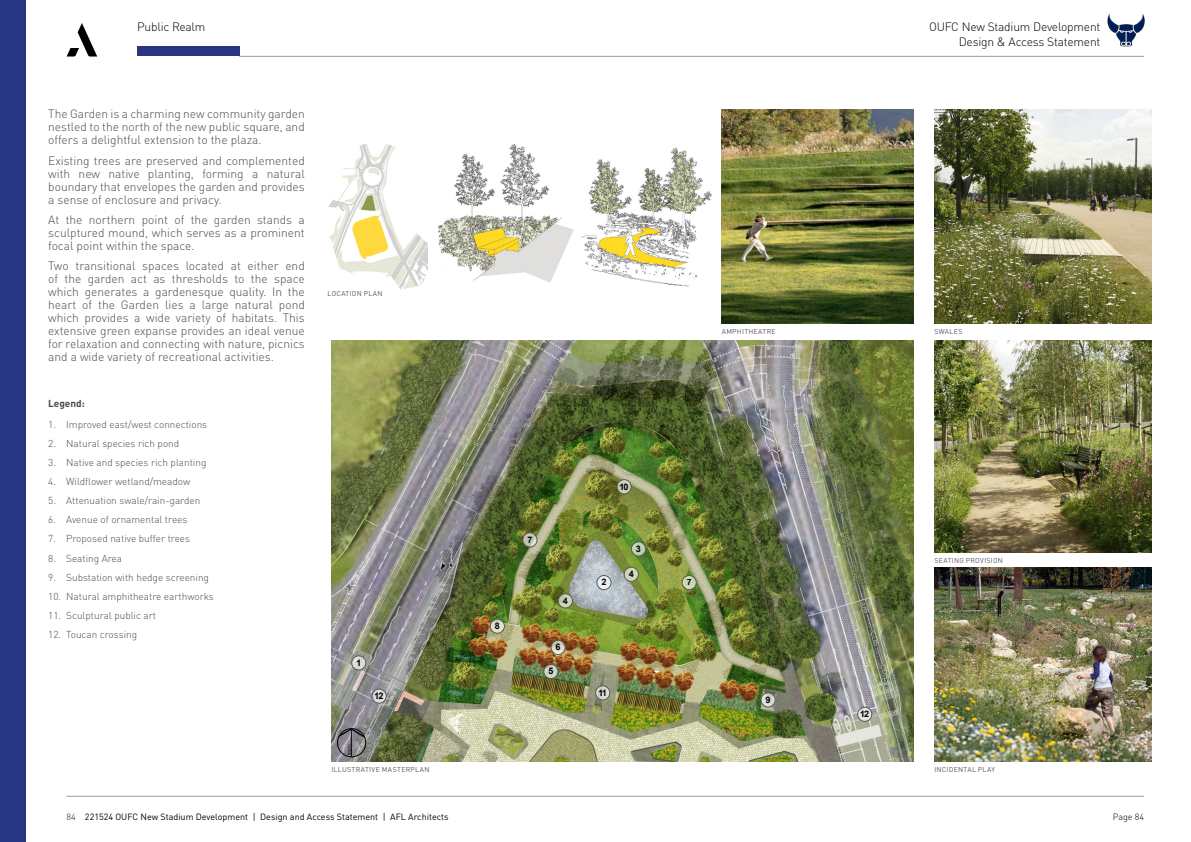
<style>
.page{position:relative;width:1191px;height:842px;background:#fff}
.page>*{position:absolute;margin:0;border:0;box-sizing:border-box;transform-origin:0 0}
.t1{font:300 12px/13px "DINOT";color:#4a4a49;text-align:justify}
.t2{font:300 12px/14.4px "DIN Pro";letter-spacing:-.015em;color:#000;text-align:right}
.t3{font:300 10px "DINOT";color:#4a4a49}
.t4{font:700 10px "DINOT";color:#4a4a49}
.t5{font:9px "DINOT";color:#000}
.t6{font:700 9px "Arial";letter-spacing:-.03em;color:#000}
.t7{font:300 9px "DINOT";color:#000}
.t8{font:7px "DINOT";letter-spacing:.04em;color:#575956}
.s1{color:#575756}
</style>
<div class="page">
<div style="left:0;top:0;width:26px;height:842px;background:#283583"></div>
<hr style="left:67px;top:796px;width:1077px;height:1px;background:#9d9d9c">
<div style="left:137px;top:46px;width:102px;height:10px;background:#283583"></div>
<svg style="left:67px;top:23px;width:30px;height:34px"></svg>
<hr style="left:239px;top:56px;width:905px;height:1px;background:#9d9d9c">
<img style="left:1107px;top:14px;width:37px;height:33px">
<img style="left:328px;top:145px;width:99px;height:145px">
<img style="left:331px;top:340px;width:582px;height:421px">
<img style="left:721px;top:109px;width:192px;height:214px">
<img style="left:934px;top:109px;width:217px;height:214px">
<img style="left:934px;top:567px;width:217px;height:194px">
<img style="left:934px;top:340px;width:217px;height:212px">
<img style="left:581px;top:147px;width:131px;height:140px">
<img style="left:438px;top:145px;width:136px;height:138px">
<svg style="left:337px;top:729px;width:29px;height:28px"></svg>
<div style="left:337px;top:728px;width:29px;height:29px;border:1px solid #000;border-radius:50%"></div>
<svg style="left:352px;top:656px;width:14px;height:14px"></svg>
<div style="left:351px;top:656px;width:15px;height:14px;border:1px solid #575956;border-radius:50%"></div>
<div style="left:353px;top:659px;width:12px;height:7px;background:#d9dbd8"></div>
<svg style="left:631px;top:542px;width:14px;height:14px"></svg>
<div style="left:631px;top:542px;width:14px;height:14px;border:1px solid #575956;border-radius:50%"></div>
<div style="left:632px;top:545px;width:12px;height:7px;background:#bfd3b4"></div>
<svg style="left:597px;top:575px;width:14px;height:15px"></svg>
<div style="left:597px;top:575px;width:14px;height:15px;border:1px solid #575956;border-radius:50%"></div>
<div style="left:598px;top:579px;width:12px;height:7px;background:#ebeff1"></div>
<svg style="left:624px;top:567px;width:14px;height:14px"></svg>
<div style="left:624px;top:567px;width:14px;height:14px;border:1px solid #575956;border-radius:50%"></div>
<div style="left:625px;top:571px;width:12px;height:7px;background:#cfd5b8"></div>
<svg style="left:558px;top:594px;width:14px;height:14px"></svg>
<div style="left:558px;top:594px;width:14px;height:14px;border:1px solid #575956;border-radius:50%"></div>
<svg style="left:559px;top:597px;width:12px;height:7px"></svg>
<svg style="left:544px;top:664px;width:14px;height:15px"></svg>
<div style="left:544px;top:664px;width:14px;height:15px;border:1px solid #575956;border-radius:50%"></div>
<svg style="left:545px;top:668px;width:12px;height:7px"></svg>
<svg style="left:551px;top:640px;width:14px;height:14px"></svg>
<div style="left:551px;top:640px;width:14px;height:15px;border:1px solid #575956;border-radius:50%"></div>
<svg style="left:552px;top:644px;width:12px;height:7px"></svg>
<svg style="left:523px;top:533px;width:14px;height:14px"></svg>
<div style="left:523px;top:533px;width:14px;height:14px;border:1px solid #575956;border-radius:50%"></div>
<svg style="left:524px;top:536px;width:12px;height:7px"></svg>
<svg style="left:682px;top:575px;width:14px;height:15px"></svg>
<div style="left:682px;top:575px;width:14px;height:15px;border:1px solid #575956;border-radius:50%"></div>
<div style="left:683px;top:579px;width:12px;height:7px;background:#c4d8b5"></div>
<svg style="left:490px;top:619px;width:14px;height:14px"></svg>
<div style="left:490px;top:619px;width:14px;height:14px;border:1px solid #575956;border-radius:50%"></div>
<svg style="left:491px;top:623px;width:12px;height:7px"></svg>
<svg style="left:761px;top:693px;width:14px;height:14px"></svg>
<div style="left:761px;top:693px;width:14px;height:14px;border:1px solid #575956;border-radius:50%"></div>
<svg style="left:762px;top:696px;width:12px;height:7px"></svg>
<svg style="left:617px;top:480px;width:14px;height:14px"></svg>
<div style="left:617px;top:479px;width:14px;height:15px;border:1px solid #575956;border-radius:50%"></div>
<svg style="left:618px;top:483px;width:12px;height:7px"></svg>
<svg style="left:595px;top:686px;width:15px;height:14px"></svg>
<div style="left:595px;top:686px;width:15px;height:14px;border:1px solid #575956;border-radius:50%"></div>
<div style="left:596px;top:689px;width:13px;height:7px;background:#dadbd1"></div>
<svg style="left:372px;top:689px;width:14px;height:14px"></svg>
<div style="left:372px;top:689px;width:14px;height:14px;border:1px solid #575956;border-radius:50%"></div>
<div style="left:373px;top:693px;width:12px;height:7px;background:#d9dada"></div>
<svg style="left:857px;top:707px;width:15px;height:14px"></svg>
<div style="left:857px;top:707px;width:15px;height:14px;border:1px solid #575956;border-radius:50%"></div>
<svg style="left:858px;top:711px;width:13px;height:7px"></svg>
<p class="t2" style="left:137px;top:18px;width:70px">Public Realm</p>
<p class="t2" style="left:929px;top:19px;width:173px">OUFC New Stadium Development<br>Design &amp; Access Statement</p>
<p class="t1" style="left:48px;top:108px;width:258px">The Garden is a charming new community garden nestled to the north of the new public square, and offers a delightful extension to the plaza.</p>
<p class="t1" style="left:48px;top:154px;width:258px">Existing trees are preserved and complemented with new native planting, forming a natural boundary that envelopes the garden and provides a sense of enclosure and privacy.</p>
<p class="t1" style="left:48px;top:213px;width:258px">At the northern point of the garden stands a sculptured mound, which serves as a prominent focal point within the space.</p>
<p class="t1" style="left:48px;top:259px;width:258px">Two transitional spaces located at either end of the garden act as thresholds to the space which generates a gardenesque quality. In the heart of the Garden lies a large natural pond which provides a wide variety of habitats. This extensive green expanse provides an ideal venue for relaxation and connecting with nature, picnics and a wide variety of recreational activities.</p>
<p class="t4" style="left:48px;top:397px;width:38px">Legend:</p>
<p class="t3" style="left:48px;top:418px;width:160px">1. Improved east/west connections</p>
<p class="t3" style="left:48px;top:437px;width:133px">2. Natural species rich pond</p>
<p class="t3" style="left:48px;top:456px;width:160px">3. Native and species rich planting</p>
<p class="t3" style="left:48px;top:475px;width:143px">4. Wildflower wetland/meadow</p>
<p class="t3" style="left:48px;top:494px;width:154px">5. Attenuation swale/rain-garden</p>
<p class="t3" style="left:48px;top:514px;width:141px">6. Avenue of ornamental trees</p>
<p class="t3" style="left:48px;top:533px;width:143px">7. Proposed native buffer trees</p>
<p class="t3" style="left:48px;top:552px;width:75px">8. Seating Area</p>
<p class="t3" style="left:48px;top:571px;width:162px">9. Substation with hedge screening</p>
<p class="t3" style="left:48px;top:590px;width:167px">10. Natural amphitheatre earthworks</p>
<p class="t3" style="left:48px;top:609px;width:109px">11. Sculptural public art</p>
<p class="t3" style="left:48px;top:628px;width:90px">12. Toucan crossing</p>
<p class="t8" style="left:327px;top:289px;width:57px">LOCATION PLAN</p>
<p class="t6" style="left:357px;top:656px;width:5px">1</p>
<p class="t6" style="left:375px;top:689px;width:10px">12</p>
<p class="t8" style="left:721px;top:327px;width:55px">AMPHITHEATRE</p>
<p class="t8" style="left:934px;top:327px;width:30px">SWALES</p>
<p class="t6" style="left:495px;top:619px;width:7px">8</p>
<p class="t6" style="left:527px;top:533px;width:6px">7</p>
<p class="t6" style="left:563px;top:594px;width:7px">4</p>
<p class="t6" style="left:555px;top:641px;width:7px">6</p>
<p class="t6" style="left:548px;top:665px;width:7px">5</p>
<p class="t6" style="left:619px;top:480px;width:10px">10</p>
<p class="t6" style="left:601px;top:576px;width:7px">2</p>
<p class="t6" style="left:636px;top:542px;width:7px">3</p>
<p class="t6" style="left:628px;top:568px;width:7px">4</p>
<p class="t6" style="left:599px;top:686px;width:9px">11</p>
<p class="t6" style="left:687px;top:576px;width:6px">7</p>
<p class="t6" style="left:765px;top:693px;width:7px">9</p>
<p class="t6" style="left:860px;top:708px;width:10px">12</p>
<p class="t8" style="left:934px;top:556px;width:70px">SEATING PROVISION</p>
<p class="t8" style="left:331px;top:765px;width:100px">ILLUSTRATIVE MASTERPLAN</p>
<p class="t8" style="left:934px;top:765px;width:62px">INCIDENTAL PLAY</p>
<p class="t5" style="left:67px;top:811px;width:383px"><span class="s1">84</span> 221524 OUFC New Stadium Development | Design and Access Statement | AFL Architects</p>
<p class="t7" style="left:1112px;top:811px;width:33px">Page 84</p>
</div>
